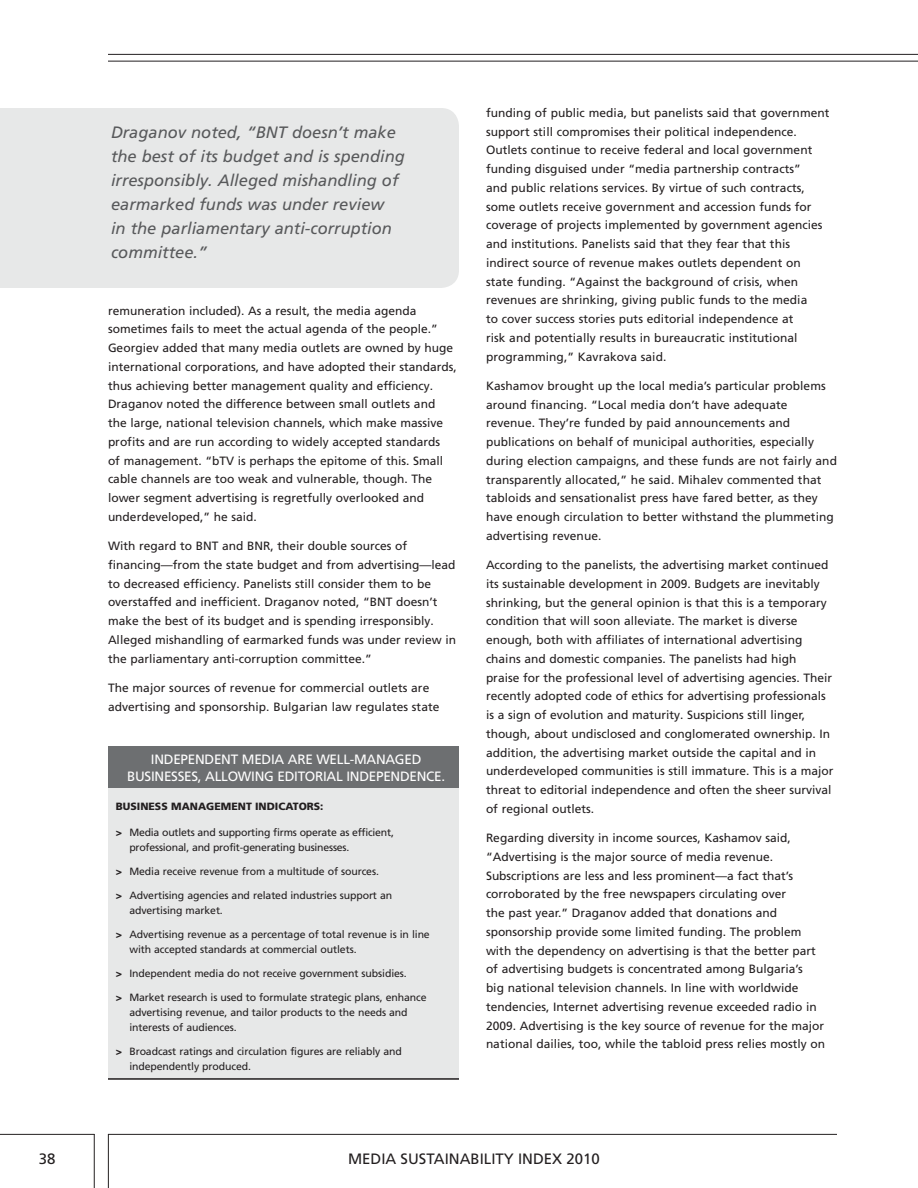
<style>
.page{position:relative;width:918px;height:1188px;background:#fff}
.page>*{position:absolute;margin:0;border:0;box-sizing:border-box;transform-origin:0 0}
.t1{font:italic 16.5px/24px "Frutiger LT Pro";color:#58595b}
.t2{font:15px "Frutiger LT Pro";color:#231f20}
.t3{font:13.5px "Frutiger LT Pro";color:#fff}
.t4{font:12px/18.8px "Frutiger LT Pro";color:#231f20}
.t5{font:10.5px/15px "Frutiger LT Pro";letter-spacing:-.01em;color:#231f20}
.t6{font:900 10.5px "Frutiger";color:#231f20}
.s1{font-family:"Frutiger";font-weight:900}
</style>
<div class="page">
<hr style="left:108px;top:1134px;width:729px;height:1px;background:#231f20">
<hr style="left:0;top:1134px;width:94px;height:1px;background:#231f20">
<hr style="left:94px;top:1134px;width:1px;height:54px;background:#231f20">
<hr style="left:108px;top:1134px;width:1px;height:54px;background:#231f20">
<hr style="left:108px;top:61px;width:810px;height:1px;background:#231f20">
<hr style="left:108px;top:54px;width:810px;height:1px;background:#231f20">
<div style="left:0;top:108px;width:459px;height:180px;background:#e7e8e8"></div>
<div style="left:108px;top:781px;width:351px;height:299px;background:#e7e8e8"></div>
<div style="left:108px;top:747px;width:351px;height:41px;background:#6d6f71"></div>
<hr style="left:108px;top:1078px;width:351px;height:2px;background:#231f20">
<h1 class="t1" style="left:111px;top:121px;width:295px">Draganov noted, “BNT doesn’t make the best of its budget and is spending irresponsibly. Alleged mishandling of earmarked funds was under review<br>in the parliamentary anti-corruption committee.”</h1>
<p class="t4" style="left:108px;top:301px;width:350px">remuneration included). As a result, the media agenda sometimes fails to meet the actual agenda of the people.” Georgiev added that many media outlets are owned by huge international corporations, and have adopted their standards, thus achieving better management quality and efficiency.<br>Draganov noted the difference between small outlets and the large, national television channels, which make massive profits and are run according to widely accepted standards<br>of management. “bTV is perhaps the epitome of this. Small cable channels are too weak and vulnerable, though. The lower segment advertising is regretfully overlooked and underdeveloped,” he said.</p>
<p class="t4" style="left:108px;top:537px;width:350px">With regard to BNT and BNR, their double sources of financing—from the state budget and from advertising—lead to decreased efficiency. Panelists still consider them to be overstaffed and inefficient. Draganov noted, “BNT doesn’t make the best of its budget and is spending irresponsibly.<br>Alleged mishandling of earmarked funds was under review in the parliamentary anti-corruption committee.”</p>
<p class="t4" style="left:108px;top:678px;width:333px">The major sources of revenue for commercial outlets are advertising and sponsorship. Bulgarian law regulates state</p>
<p class="t3" style="left:151px;top:752px;width:13px">Independent</p>
<p class="t3" style="left:242px;top:752px;width:10px">media</p>
<p class="t3" style="left:288px;top:752px;width:9px">are</p>
<p class="t3" style="left:316px;top:752px;width:10px">well</p>
<p class="t3" style="left:350px;top:752px;width:15px">-managed</p>
<p class="t3" style="left:127px;top:768px;width:8px">businesses</p>
<p class="t3" style="left:198px;top:768px;width:17px">, allowing</p>
<p class="t3" style="left:278px;top:768px;width:9px">editorial</p>
<p class="t3" style="left:346px;top:768px;width:9px">independence</p>
<p class="t3" style="left:441px;top:768px;width:5px">.</p>
<p class="t6" style="left:116px;top:800px;width:209px">BUSINESS MANAGEMENT INDICATORS:</p>
<p class="t5" style="left:129px;top:825px;width:266px;text-indent:-14px"><span class="s1">&gt;</span> Media outlets and supporting firms operate as efficient, professional, and profit-generating businesses.</p>
<p class="t5" style="left:116px;top:864px;width:265px"><span class="s1">&gt;</span> Media receive revenue from a multitude of sources.</p>
<p class="t5" style="left:129px;top:888px;width:264px;text-indent:-14px"><span class="s1">&gt;</span> Advertising agencies and related industries support an advertising market.</p>
<p class="t5" style="left:129px;top:927px;width:302px;text-indent:-14px"><span class="s1">&gt;</span> Advertising revenue as a percentage of total revenue is in line with accepted standards at commercial outlets.</p>
<p class="t5" style="left:116px;top:966px;width:292px"><span class="s1">&gt;</span> Independent media do not receive government subsidies.</p>
<p class="t5" style="left:129px;top:990px;width:299px;text-indent:-14px"><span class="s1">&gt;</span> Market research is used to formulate strategic plans, enhance advertising revenue, and tailor products to the needs and interests of audiences.</p>
<p class="t5" style="left:129px;top:1044px;width:274px;text-indent:-14px"><span class="s1">&gt;</span> Broadcast ratings and circulation figures are reliably and independently produced.</p>
<p class="t4" style="left:486px;top:104px;width:345px">funding of public media, but panelists said that government support still compromises their political independence.<br>Outlets continue to receive federal and local government funding disguised under “media partnership contracts”<br>and public relations services. By virtue of such contracts, some outlets receive government and accession funds for coverage of projects implemented by government agencies and institutions. Panelists said that they fear that this indirect source of revenue makes outlets dependent on state funding. “Against the background of crisis, when revenues are shrinking, giving public funds to the media<br>to cover success stories puts editorial independence at<br>risk and potentially results in bureaucratic institutional programming,” Kavrakova said.</p>
<p class="t4" style="left:486px;top:376px;width:353px">Kashamov brought up the local media’s particular problems around financing. “Local media don’t have adequate revenue. They’re funded by paid announcements and publications on behalf of municipal authorities, especially during election campaigns, and these funds are not fairly and transparently allocated,” he said. Mihalev commented that tabloids and sensationalist press have fared better, as they have enough circulation to better withstand the plummeting advertising revenue.</p>
<p class="t4" style="left:486px;top:556px;width:349px">According to the panelists, the advertising market continued its sustainable development in 2009. Budgets are inevitably shrinking, but the general opinion is that this is a temporary condition that will soon alleviate. The market is diverse enough, both with affiliates of international advertising chains and domestic companies. The panelists had high<br>praise for the professional level of advertising agencies. Their recently adopted code of ethics for advertising professionals is a sign of evolution and maturity. Suspicions still linger, though, about undisclosed and conglomerated ownership. In addition, the advertising market outside the capital and in underdeveloped communities is still immature. This is a major threat to editorial independence and often the sheer survival of regional outlets.</p>
<p class="t4" style="left:486px;top:829px;width:341px">Regarding diversity in income sources, Kashamov said, “Advertising is the major source of media revenue.<br>Subscriptions are less and less prominent—a fact that’s corroborated by the free newspapers circulating over<br>the past year.” Draganov added that donations and sponsorship provide some limited funding. The problem with the dependency on advertising is that the better part of advertising budgets is concentrated among Bulgaria’s<br>big national television channels. In line with worldwide tendencies, Internet advertising revenue exceeded radio in 2009. Advertising is the key source of revenue for the major national dailies, too, while the tabloid press relies mostly on</p>
<p class="t2" style="left:39px;top:1150px;width:18px">38</p>
<p class="t2" style="left:348px;top:1150px;width:253px">MEDIA SUSTAINABILITY INDEX 2010</p>
</div>
